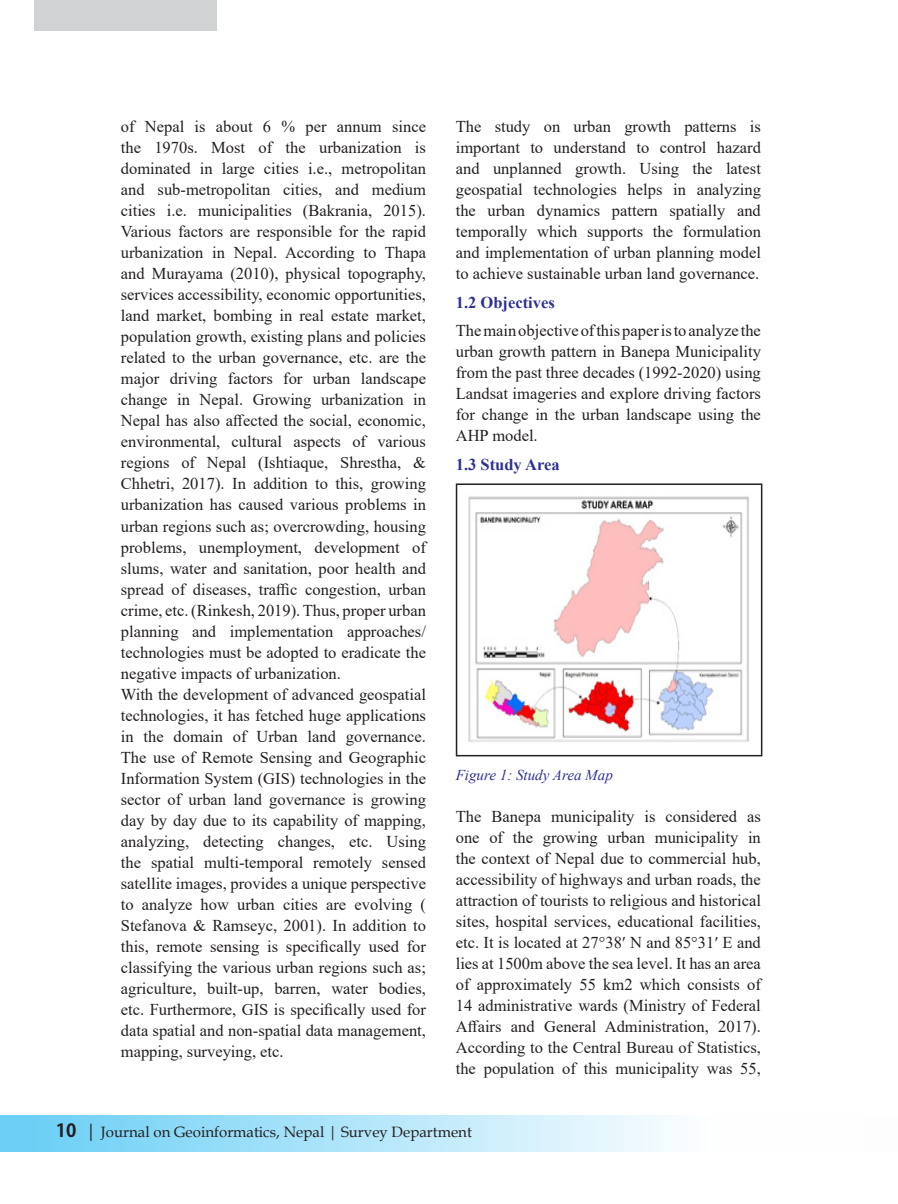
<style>
.page{position:relative;width:898px;height:1204px;background:#fff}
.page>*{position:absolute;margin:0;border:0;box-sizing:border-box;transform-origin:0 0}
.t1{font:16.5px/21px "Times New Roman";color:#231f20;text-align:justify}
.heading_2{font:700 16.5px "Times New Roman";color:#2e3092}
.t2{font:15px "Book Antiqua";color:#231f20}
.t3{font:italic 15px "Times New Roman";color:#2e3092}
.s1{font-family:"Koz Go Pr 6 N";font-weight:700;font-size:18px}
.s2{font-size:18px}
</style>
<div class="page">
<div style="left:0;top:1114px;width:897px;height:37px;background:linear-gradient(to right,#6bcff6,#fff)"></div>
<div style="left:865px;top:1114px;width:32px;height:37px;background:#fdfdfd"></div>
<div style="left:35px;top:0;width:182px;height:31px;background:#d1d2d4"></div>
<hr style="left:455px;top:483px;width:307px;height:2px;background:#231f20">
<hr style="left:455px;top:485px;width:2px;height:269px;background:#231f20">
<hr style="left:760px;top:485px;width:2px;height:269px;background:#231f20">
<hr style="left:455px;top:754px;width:307px;height:2px;background:#231f20">
<img style="left:468px;top:496px;width:281px;height:246px">
<p class="t1" style="left:121px;top:116px;width:306px">of Nepal is about 6 % per annum since the 1970s. Most of the urbanization is dominated in large cities i.e., metropolitan and sub-metropolitan cities, and medium cities i.e. municipalities (Bakrania, 2015).<br>Various factors are responsible for the rapid urbanization in Nepal. According to Thapa and Murayama (2010), physical topography, services accessibility, economic opportunities, land market, bombing in real estate market, population growth, existing plans and policies related to the urban governance, etc. are the major driving factors for urban landscape change in Nepal. Growing urbanization in Nepal has also affected the social, economic, environmental, cultural aspects of various regions of Nepal (Ishtiaque, Shrestha, &amp; Chhetri, 2017). In addition to this, growing urbanization has caused various problems in urban regions such as; overcrowding, housing problems, unemployment, development of slums, water and sanitation, poor health and spread of diseases, traffic congestion, urban crime, etc. (Rinkesh, 2019). Thus, proper urban planning and implementation approaches/ technologies must be adopted to eradicate the negative impacts of urbanization.</p>
<p class="t1" style="left:121px;top:683px;width:306px">With the development of advanced geospatial technologies, it has fetched huge applications in the domain of Urban land governance.<br>The use of Remote Sensing and Geographic Information System (GIS) technologies in the sector of urban land governance is growing day by day due to its capability of mapping, analyzing, detecting changes, etc. Using the spatial multi-temporal remotely sensed satellite images, provides a unique perspective to analyze how urban cities are evolving ( Stefanova &amp; Ramseyc, 2001). In addition to this, remote sensing is specifically used for classifying the various urban regions such as; agriculture, built-up, barren, water bodies, etc. Furthermore, GIS is specifically used for data spatial and non-spatial data management, mapping, surveying, etc.</p>
<p class="t1" style="left:455px;top:116px;width:306px">The study on urban growth patterns is important to understand to control hazard and unplanned growth. Using the latest geospatial technologies helps in analyzing the urban dynamics pattern spatially and temporally which supports the formulation and implementation of urban planning model to achieve sustainable urban land governance.</p>
<p class="heading_2" style="left:455px;top:290px;width:100px">1.2 Objectives</p>
<p class="t1" style="left:455px;top:320px;width:306px">The main objective of this paper is to analyze the urban growth pattern in Banepa Municipality from the past three decades (1992-2020) using Landsat imageries and explore driving factors for change in the urban landscape using the AHP model.</p>
<p class="heading_2" style="left:455px;top:452px;width:105px">1.3 Study Area</p>
<p class="t3" style="left:455px;top:764px;width:158px">Figure 1: Study Area Map</p>
<p class="t1" style="left:455px;top:805px;width:306px">The Banepa municipality is considered as one of the growing urban municipality in the context of Nepal due to commercial hub, accessibility of highways and urban roads, the attraction of tourists to religious and historical sites, hospital services, educational facilities, etc. It is located at 27°38′ N and 85°31′ E and lies at 1500m above the sea level. It has an area of approximately 55 km2 which consists of 14 administrative wards (Ministry of Federal Affairs and General Administration, 2017).<br>According to the Central Bureau of Statistics, the population of this municipality was 55,</p>
<p class="t2" style="left:56px;top:1121px;width:417px"><span class="s1">10</span> <span class="s2">|</span> Journal on Geoinformatics, Nepal | Survey Department</p>
</div>
